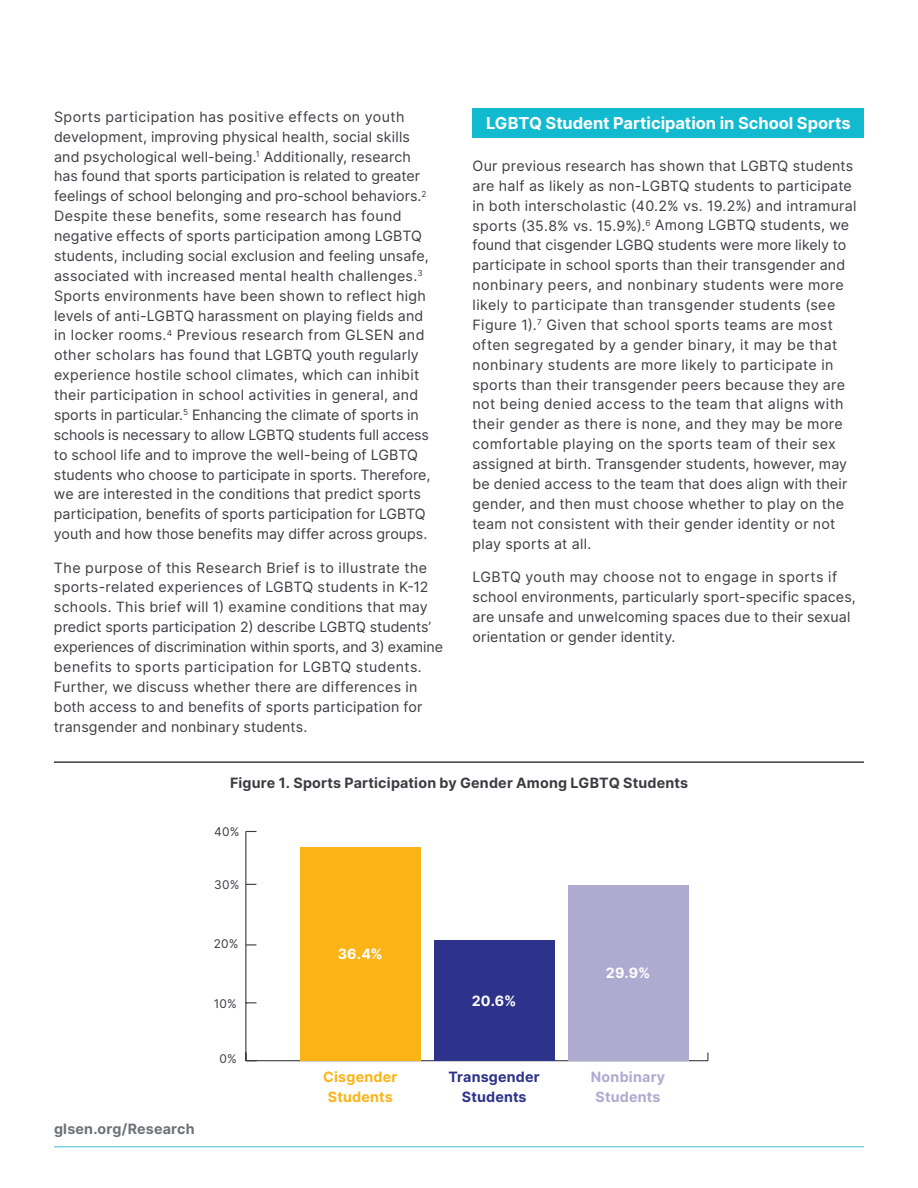
<style>
.page{position:relative;width:918px;height:1188px;background:#fff}
.page>*{position:absolute;margin:0;border:0;box-sizing:border-box;transform-origin:0 0}
.t1{font:700 16.5px "Inter";color:#fff}
.t2{font:14.25px/20px "Inter";letter-spacing:.015em;color:#3b3d42}
.t3{font:700 14.25px "Inter";letter-spacing:.015em;color:#3b3d42}
.t4{font:700 14.25px/20px "Inter";letter-spacing:.015em;color:#2d328b;text-align:center}
.t5{font:700 14.25px "Inter";letter-spacing:.01em;color:#6e7277}
.t6{font:700 14.25px/20px "Inter";letter-spacing:.015em;color:#fbb416;text-align:center}
.t7{font:700 14.25px/20px "Inter";letter-spacing:.015em;color:#afabd0;text-align:center}
.t8{font:700 14.25px "Inter";color:#fff}
.t9{font:12px "Inter";letter-spacing:.01em;color:#3b3d42}
</style>
<div class="page">
<hr style="left:54px;top:1146px;width:810px;height:2px;background:#80d2e4">
<div style="left:472px;top:108px;width:392px;height:29px;background:#12bad0"></div>
<hr style="left:54px;top:761px;width:810px;height:2px;background:#3b3d42">
<hr style="left:246px;top:1060px;width:462px;height:1px;background:#3b3d42">
<hr style="left:245px;top:831px;width:1px;height:230px;background:#3b3d42">
<div style="left:300px;top:847px;width:120px;height:214px;background:#fbb416"></div>
<div style="left:434px;top:940px;width:120px;height:121px;background:#2d328b"></div>
<div style="left:568px;top:885px;width:120px;height:176px;background:#afabd0"></div>
<p class="t2" style="left:54px;top:106px;width:378px">Sports participation has positive effects on youth development, improving physical health, social skills and psychological well‐being.<sup>1</sup> Additionally, research has found that sports participation is related to greater feelings of school belonging and pro‐school behaviors.<sup>2<br></sup>Despite these benefits, some research has found negative effects of sports participation among LGBTQ students, including social exclusion and feeling unsafe, associated with increased mental health challenges.<sup>3<br></sup>Sports environments have been shown to reflect high levels of anti-LGBTQ harassment on playing fields and in locker rooms.<sup>4</sup> Previous research from GLSEN and other scholars has found that LGBTQ youth regularly experience hostile school climates, which can inhibit their participation in school activities in general, and sports in particular.<sup>5</sup> Enhancing the climate of sports in schools is necessary to allow LGBTQ students full access to school life and to improve the well-being of LGBTQ students who choose to participate in sports. Therefore, we are interested in the conditions that predict sports participation, benefits of sports participation for LGBTQ youth and how those benefits may differ across groups.</p>
<p class="t2" style="left:54px;top:557px;width:391px">The purpose of this Research Brief is to illustrate the sports-related experiences of LGBTQ students in K-12 schools. This brief will 1) examine conditions that may predict sports participation 2) describe LGBTQ students’ experiences of discrimination within sports, and 3) examine benefits to sports participation for LGBTQ students.<br>Further, we discuss whether there are differences in both access to and benefits of sports participation for transgender and nonbinary students.</p>
<p class="t1" style="left:486px;top:111px;width:366px">LGBTQ Student Participation in School Sports</p>
<p class="t2" style="left:472px;top:155px;width:386px">Our previous research has shown that LGBTQ students are half as likely as non-LGBTQ students to participate in both interscholastic (40.2% vs. 19.2%) and intramural sports (35.8% vs. 15.9%).<sup>6</sup> Among LGBTQ students, we found that cisgender LGBQ students were more likely to participate in school sports than their transgender and nonbinary peers, and nonbinary students were more likely to participate than transgender students (see Figure 1).<sup>7</sup> Given that school sports teams are most often segregated by a gender binary, it may be that nonbinary students are more likely to participate in sports than their transgender peers because they are not being denied access to the team that aligns with their gender as there is none, and they may be more comfortable playing on the sports team of their sex assigned at birth. Transgender students, however, may be denied access to the team that does align with their gender, and then must choose whether to play on the team not consistent with their gender identity or not play sports at all.</p>
<p class="t2" style="left:472px;top:566px;width:385px">LGBTQ youth may choose not to engage in sports if school environments, particularly sport-specific spaces, are unsafe and unwelcoming spaces due to their sexual orientation or gender identity.</p>
<p class="t3" style="left:230px;top:773px;width:460px">Figure 1. Sports Participation by Gender Among LGBTQ Students</p>
<p class="t9" style="left:214px;top:823px;width:27px">40%</p>
<p class="t9" style="left:214px;top:876px;width:27px">30%</p>
<p class="t9" style="left:214px;top:935px;width:26px">20%</p>
<p class="t9" style="left:214px;top:995px;width:24px">10%</p>
<p class="t9" style="left:220px;top:1050px;width:19px">0%</p>
<p class="t5" style="left:54px;top:1118px;width:142px">glsen.org/Research</p>
<p class="t8" style="left:338px;top:944px;width:47px">36.4%</p>
<p class="t8" style="left:472px;top:990px;width:46px">20.6%</p>
<p class="t8" style="left:606px;top:963px;width:46px">29.9%</p>
<p class="t6" style="left:323px;top:1066px;width:76px">Cisgender<br>Students</p>
<p class="t4" style="left:449px;top:1066px;width:93px">Transgender<br>Students</p>
<p class="t7" style="left:591px;top:1066px;width:76px">Nonbinary<br>Students</p>
</div>
